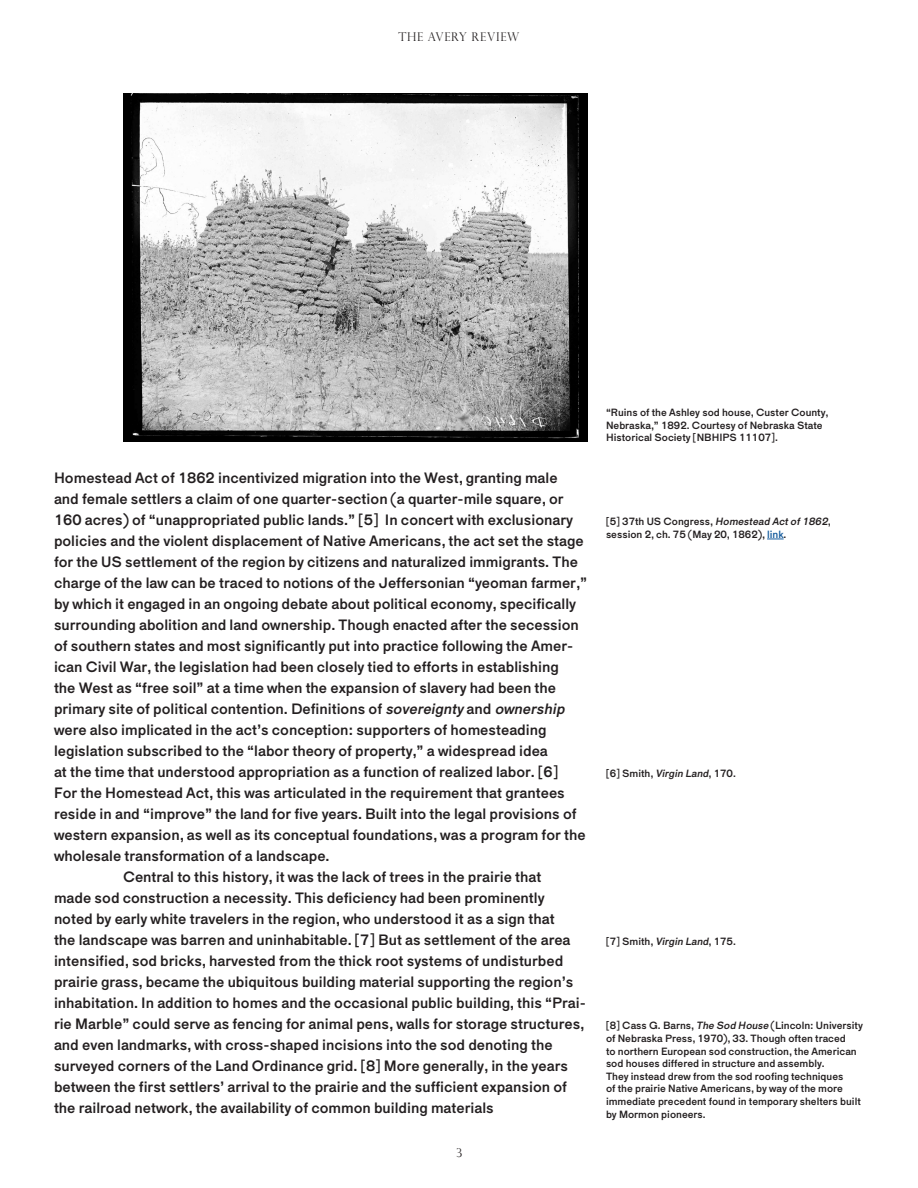
<style>
.page{position:relative;width:918px;height:1188px;background:#fff}
.page>*{position:absolute;margin:0;border:0;box-sizing:border-box;transform-origin:0 0}
.Main_Paragraph{font:15px/21px "Maria Pro";color:#231f20}
.t1{font:300 12px "Perpetua Titling MT Std";letter-spacing:.06em;color:#231f20}
.Footnotes{font:10.5px/12.6px "Maria Pro";color:#231f20}
.Captions{font:10.5px/12.6px "Maria Pro";color:#231f20}
.s1{font-style:italic}
.s2{color:#175d9e}
</style>
<div class="page">
<svg style="left:767px;top:539px;width:17px;height:1px"></svg>
<img style="left:123px;top:94px;width:465px;height:347px">
<p class="t1" style="left:399px;top:30px;width:122px">THE AVERY REVIEW</p>
<p class="Main_Paragraph" style="left:54px;top:468px;width:535px">Homestead Act of 1862 incentivized migration into the West, granting male<br>and female settlers a claim of one quarter-section (a quarter-mile square, or 160 acres) of “unappropriated public lands.” [5] In concert with exclusionary policies and the violent displacement of Native Americans, the act set the stage for the US settlement of the region by citizens and naturalized immigrants. The charge of the law can be traced to notions of the Jeffersonian “yeoman farmer,” by which it engaged in an ongoing debate about political economy, specifically surrounding abolition and land ownership. Though enacted after the secession of southern states and most significantly put into practice following the Amer&shy;ican Civil War, the legislation had been closely tied to efforts in establishing<br>the West as “free soil” at a time when the expansion of slavery had been the primary site of political contention. Definitions of <span class="s1">sovereignty</span> and <span class="s1">ownership </span>were also implicated in the act’s conception: supporters of homesteading legislation subscribed to the “labor theory of property,” a widespread idea<br>at the time that understood appropriation as a function of realized labor. [6]<br>For the Homestead Act, this was articulated in the requirement that grantees reside in and “improve” the land for five years. Built into the legal provisions of western expansion, as well as its conceptual foundations, was a program for the wholesale transformation of a landscape.</p>
<p class="Main_Paragraph" style="left:54px;top:867px;width:534px;text-indent:69px">Central to this history, it was the lack of trees in the prairie that<br>made sod construction a necessity. This deficiency had been prominently noted by early white travelers in the region, who understood it as a sign that<br>the landscape was barren and uninhabitable. [7] But as settlement of the area intensified, sod bricks, harvested from the thick root systems of undisturbed prairie grass, became the ubiquitous building material supporting the region’s inhabitation. In addition to homes and the occasional public building, this “Prai&shy;rie Marble” could serve as fencing for animal pens, walls for storage structures, and even landmarks, with cross-shaped incisions into the sod denoting the surveyed corners of the Land Ordinance grid. [8] More generally, in the years between the first settlers’ arrival to the prairie and the sufficient expansion of the railroad network, the availability of common building materials</p>
<p class="t1" style="left:456px;top:1146px;width:7px">3</p>
<p class="Captions" style="left:606px;top:406px;width:224px">“Ruins of the Ashley sod house, Custer County,<br>Nebraska,” 1892. Courtesy of Nebraska State<br>Historical Society [NBHIPS 11107].</p>
<p class="Footnotes" style="left:606px;top:515px;width:226px">[ 5 ] 3 7 t h U S C o n g re s s , <span class="s1">Homestead Actof1862</span>, session 2, ch. 75 (May 20, 1862), <span class="s2">link</span>. ↩</p>
<p class="Footnotes" style="left:606px;top:767px;width:134px">[6] Smith, <span class="s1">Virgin Land</span>, 170. ↩</p>
<p class="Footnotes" style="left:606px;top:935px;width:134px">[7] Smith, <span class="s1">Virgin Land</span>, 175. ↩</p>
<p class="Footnotes" style="left:606px;top:1019px;width:258px">[8] Cass G. Barns, <span class="s1">The Sod House</span> (Lincoln: University of Nebraska Press, 1970), 33. Though often traced<br>to northern European sod construction, the American sod houses differed in structure and assembly.<br>They instead drew from the sod roofing techniques<br>of the prairie Native Americans, by way of the more immediate precedent found in temporary shelters built by Mormon pioneers. ↩</p>
</div>
